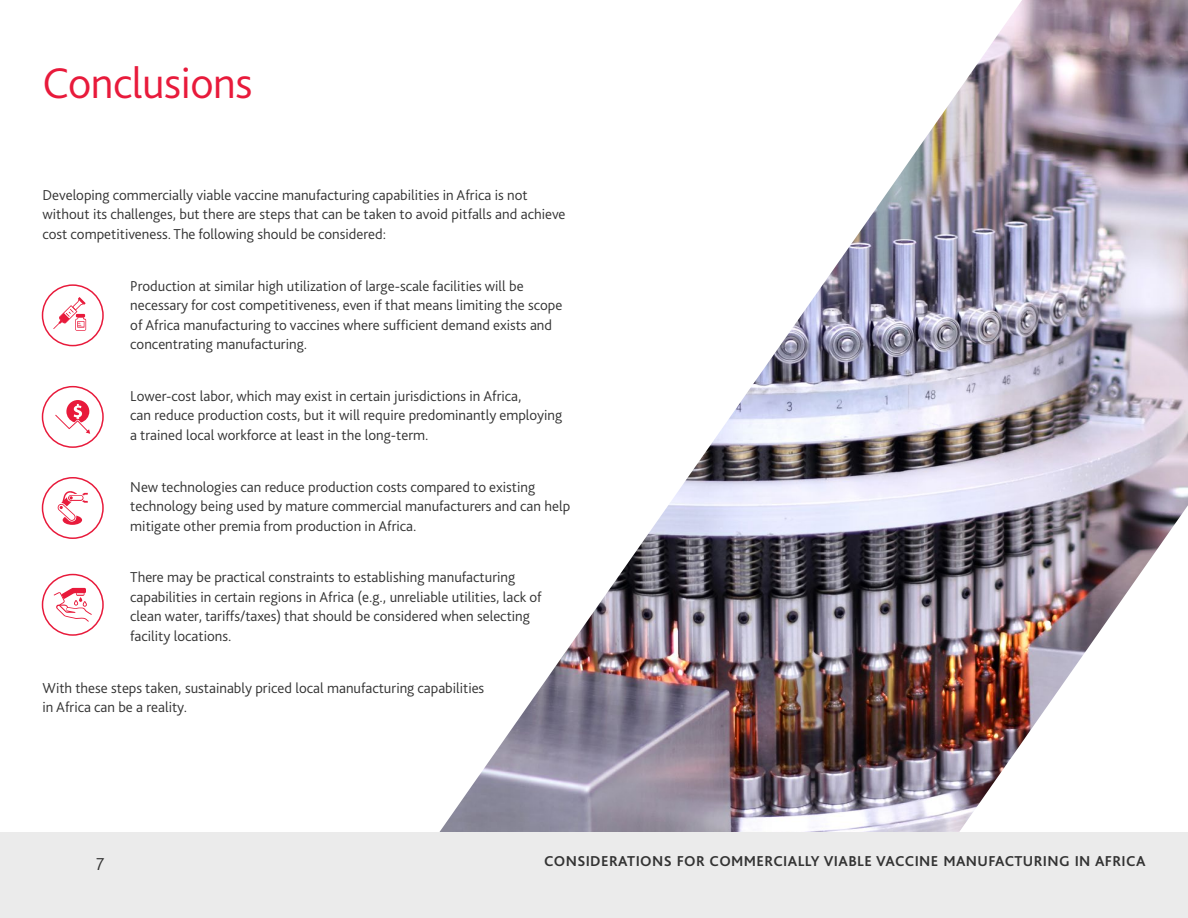
<style>
.page{position:relative;width:1188px;height:918px;background:#fff}
.page>*{position:absolute;margin:0;border:0;box-sizing:border-box;transform-origin:0 0}
.t1{font:300 45px "Bliss Pro";letter-spacing:-.01em;color:#e81a3b}
.t2{font:300 18px "Bliss Pro";color:#333}
.t3{font:300 15px/19.5px "Bliss Pro";color:#333}
.t4{font:700 15px "Bliss Pro";letter-spacing:.025em;color:#333}
</style>
<div class="page">
<img style="left:432px;top:0;width:756px;height:833px">
<div style="left:42px;top:284px;width:62px;height:62px;border:2px solid #e81a3b;border-radius:50%"></div>
<svg style="left:53px;top:297px;width:33px;height:34px"></svg>
<div style="left:42px;top:386px;width:62px;height:62px;border:2px solid #e81a3b;border-radius:50%"></div>
<svg style="left:55px;top:400px;width:35px;height:34px"></svg>
<div style="left:42px;top:477px;width:62px;height:62px;border:2px solid #e81a3b;border-radius:50%"></div>
<svg style="left:57px;top:491px;width:31px;height:34px"></svg>
<div style="left:42px;top:574px;width:62px;height:62px;border:2px solid #e81a3b;border-radius:50%"></div>
<svg style="left:54px;top:588px;width:38px;height:34px"></svg>
<div style="left:0;top:833px;width:1188px;height:85px;background:#ebebeb"></div>
<h1 class="t1" style="left:43px;top:55px;width:212px">Conclusions</h1>
<p class="t3" style="left:43px;top:185px;width:525px">Developing commercially viable vaccine manufacturing capabilities in Africa is not without its challenges, but there are steps that can be taken to avoid pitfalls and achieve cost competitiveness. The following should be considered:</p>
<p class="t3" style="left:130px;top:275px;width:434px">Production at similar high utilization of large-scale facilities will be necessary for cost competitiveness, even if that means limiting the scope of Africa manufacturing to vaccines where sufficient demand exists and concentrating manufacturing.</p>
<p class="t3" style="left:130px;top:386px;width:433px">Lower-cost labor, which may exist in certain jurisdictions in Africa,<br>can reduce production costs, but it will require predominantly employing a trained local workforce at least in the long-term.</p>
<p class="t3" style="left:130px;top:476px;width:441px">New technologies can reduce production costs compared to existing technology being used by mature commercial manufacturers and can help mitigate other premia from production in Africa.</p>
<p class="t3" style="left:130px;top:567px;width:413px">There may be practical constraints to establishing manufacturing capabilities in certain regions in Africa (e.g., unreliable utilities, lack of clean water, tariffs/taxes) that should be considered when selecting facility locations.</p>
<p class="t3" style="left:43px;top:677px;width:443px">With these steps taken, sustainably priced local manufacturing capabilities in Africa can be a reality.</p>
<p class="t2" style="left:96px;top:853px;width:10px">7</p>
<p class="t4" style="left:544px;top:851px;width:603px">CONSIDERATIONS FOR COMMERCIALLY VIABLE VACCINE MANUFACTURING IN AFRICA</p>
</div>
